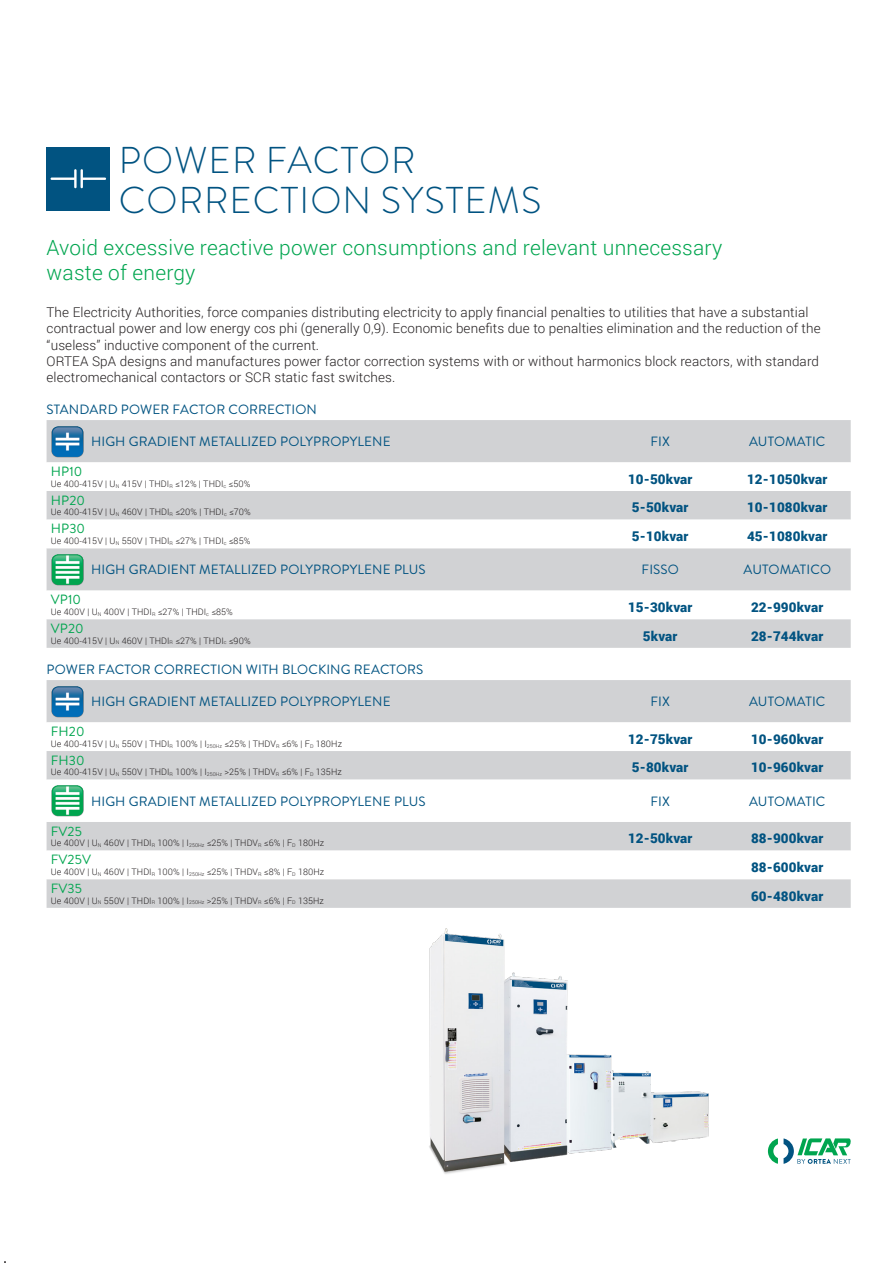
<style>
.page{position:relative;width:893px;height:1263px;background:#fff}
.page>*{position:absolute;margin:0;border:0;box-sizing:border-box;transform-origin:0 0}
.t1{font:300 37.35px/40.3px "Brandon Grotesque";letter-spacing:.03em;color:#015381}
.t2{font:300 20.85px/25px "Roboto";letter-spacing:.01em;color:#00a54f}
.t3{font:300 13.5px/16px "Roboto";letter-spacing:.01em;color:#231f20}
.t4{font:13.5px "Brandon Grotesque";letter-spacing:.01em;color:#015381}
.t5{font:900 13.5px "Roboto";letter-spacing:.01em;color:#015381}
.t6{font:13.5px "Brandon Grotesque";letter-spacing:.01em;color:#00a54f}
.t7{font:300 9px "Roboto";letter-spacing:.01em;color:#231f20}
</style>
<div class="page">
<img style="left:429px;top:928px;width:280px;height:246px">
<div style="left:47px;top:147px;width:63px;height:63px;background:#015381"></div>
<svg style="left:51px;top:169px;width:55px;height:19px"></svg>
<svg style="left:768px;top:1138px;width:10px;height:26px"></svg>
<svg style="left:784px;top:1138px;width:67px;height:26px"></svg>
<div style="left:47px;top:420px;width:804px;height:228px;background:#d1d2d4"></div>
<svg style="left:47px;top:462px;width:804px;height:157px"></svg>
<img style="left:51px;top:424px;width:34px;height:34px">
<img style="left:51px;top:552px;width:34px;height:34px">
<div style="left:47px;top:680px;width:804px;height:228px;background:#d1d2d4"></div>
<svg style="left:47px;top:722px;width:804px;height:157px"></svg>
<img style="left:51px;top:684px;width:34px;height:34px">
<img style="left:51px;top:784px;width:34px;height:34px">
<p class="t1" style="left:119px;top:140px;width:424px">POWER FACTOR<br>CORRECTION SYSTEMS</p>
<p class="t2" style="left:47px;top:234px;width:677px">Avoid excessive reactive power consumptions and relevant unnecessary waste of energy</p>
<p class="t3" style="left:47px;top:304px;width:776px">The Electricity Authorities, force companies distributing electricity to apply financial penalties to utilities that have a substantial contractual power and low energy cos phi (generally 0,9). Economic benefits due to penalties elimination and the reduction of the “useless” inductive component of the current.<br>ORTEA SpA designs and manufactures power factor correction systems with or without harmonics block reactors, with standard electromechanical contactors or SCR static fast switches.</p>
<p class="t4" style="left:47px;top:400px;width:272px">STANDARD POWER FACTOR CORRECTION</p>
<p class="t4" style="left:91px;top:432px;width:301px">HIGH GRADIENT METALLIZED POLYPROPYLENE</p>
<p class="t4" style="left:650px;top:432px;width:21px">FIX</p>
<p class="t4" style="left:749px;top:432px;width:78px">AUTOMATIC</p>
<p class="t6" style="left:51px;top:462px;width:33px">HP10</p>
<p class="t7" style="left:51px;top:477px;width:201px">Ue 400-415V | U<sub>N</sub> 415V | THDI<sub>R</sub> ≤12% | THDI<sub>c</sub> ≤50%</p>
<p class="t5" style="left:628px;top:469px;width:66px">10-50kvar</p>
<p class="t5" style="left:747px;top:469px;width:82px">12-1050kvar</p>
<p class="t6" style="left:51px;top:491px;width:36px">HP20</p>
<p class="t7" style="left:51px;top:506px;width:202px">Ue 400-415V | U<sub>N</sub> 460V | THDI<sub>R</sub> ≤20% | THDI<sub>c</sub> ≤70%</p>
<p class="t6" style="left:51px;top:519px;width:36px">HP30</p>
<p class="t7" style="left:51px;top:535px;width:201px">Ue 400-415V | U<sub>N</sub> 550V | THDI<sub>R</sub> ≤27% | THDI<sub>c</sub> ≤85%</p>
<p class="t5" style="left:632px;top:498px;width:58px">5-50kvar</p>
<p class="t5" style="left:747px;top:498px;width:82px">10-1080kvar</p>
<p class="t5" style="left:632px;top:527px;width:58px">5-10kvar</p>
<p class="t5" style="left:747px;top:527px;width:82px">45-1080kvar</p>
<p class="t4" style="left:91px;top:560px;width:336px">HIGH GRADIENT METALLIZED POLYPROPYLENE PLUS</p>
<p class="t4" style="left:642px;top:560px;width:39px">FISSO</p>
<p class="t4" style="left:743px;top:560px;width:89px">AUTOMATICO</p>
<p class="t6" style="left:51px;top:590px;width:32px">VP10</p>
<p class="t7" style="left:51px;top:605px;width:184px">Ue 400V | U<sub>N</sub> 400V | THDI<sub>R</sub> ≤27% | THDI<sub>c</sub> ≤85%</p>
<p class="t6" style="left:51px;top:619px;width:34px">VP20</p>
<p class="t7" style="left:51px;top:634px;width:201px">Ue 400-415V | U<sub>N</sub> 460V | THDI<sub>R</sub> ≤27% | THDI<sub>c</sub> ≤90%</p>
<p class="t5" style="left:628px;top:598px;width:66px">15-30kvar</p>
<p class="t5" style="left:751px;top:598px;width:74px">22-990kvar</p>
<p class="t5" style="left:643px;top:626px;width:36px">5kvar</p>
<p class="t5" style="left:751px;top:626px;width:74px">28-744kvar</p>
<p class="t4" style="left:47px;top:660px;width:378px">POWER FACTOR CORRECTION WITH BLOCKING REACTORS</p>
<p class="t4" style="left:91px;top:692px;width:301px">HIGH GRADIENT METALLIZED POLYPROPYLENE</p>
<p class="t4" style="left:650px;top:692px;width:21px">FIX</p>
<p class="t4" style="left:749px;top:692px;width:78px">AUTOMATIC</p>
<p class="t6" style="left:51px;top:722px;width:35px">FH20</p>
<p class="t7" style="left:51px;top:737px;width:293px">Ue 400-415V | U<sub>N</sub> 550V | THDI<sub>R</sub> 100% | I<sub>250Hz</sub> ≤25% | THDV<sub>R</sub> ≤6% | F<sub>D</sub> 180Hz</p>
<p class="t5" style="left:628px;top:729px;width:66px">12-75kvar</p>
<p class="t5" style="left:751px;top:729px;width:74px">10-960kvar</p>
<p class="t6" style="left:51px;top:751px;width:35px">FH30</p>
<p class="t7" style="left:51px;top:766px;width:292px">Ue 400-415V | U<sub>N</sub> 550V | THDI<sub>R</sub> 100% | I<sub>250Hz</sub> &gt;25% | THDV<sub>R</sub> ≤6% | F<sub>D</sub> 135Hz</p>
<p class="t5" style="left:632px;top:758px;width:58px">5-80kvar</p>
<p class="t5" style="left:751px;top:758px;width:74px">10-960kvar</p>
<p class="t4" style="left:91px;top:792px;width:336px">HIGH GRADIENT METALLIZED POLYPROPYLENE PLUS</p>
<p class="t4" style="left:650px;top:791px;width:21px">FIX</p>
<p class="t4" style="left:749px;top:791px;width:78px">AUTOMATIC</p>
<p class="t6" style="left:51px;top:822px;width:33px">FV25</p>
<p class="t7" style="left:51px;top:837px;width:275px">Ue 400V | U<sub>N</sub> 460V | THDI<sub>R</sub> 100% | I<sub>250Hz</sub> ≤25% | THDV<sub>R</sub> ≤6% | F<sub>D</sub> 180Hz</p>
<p class="t6" style="left:51px;top:850px;width:42px">FV25V</p>
<p class="t7" style="left:51px;top:865px;width:275px">Ue 400V | U<sub>N</sub> 460V | THDI<sub>R</sub> 100% | I<sub>250Hz</sub> ≤25% | THDV<sub>R</sub> ≤8% | F<sub>D</sub> 180Hz</p>
<p class="t6" style="left:51px;top:879px;width:33px">FV35</p>
<p class="t7" style="left:51px;top:894px;width:275px">Ue 400V | U<sub>N</sub> 550V | THDI<sub>R</sub> 100% | I<sub>250Hz</sub> &gt;25% | THDV<sub>R</sub> ≤6% | F<sub>D</sub> 135Hz</p>
<p class="t5" style="left:628px;top:829px;width:66px">12-50kvar</p>
<p class="t5" style="left:751px;top:829px;width:74px">88-900kvar</p>
<p class="t5" style="left:751px;top:858px;width:74px">88-600kvar</p>
<p class="t5" style="left:751px;top:886px;width:74px">60-480kvar</p>
</div>
